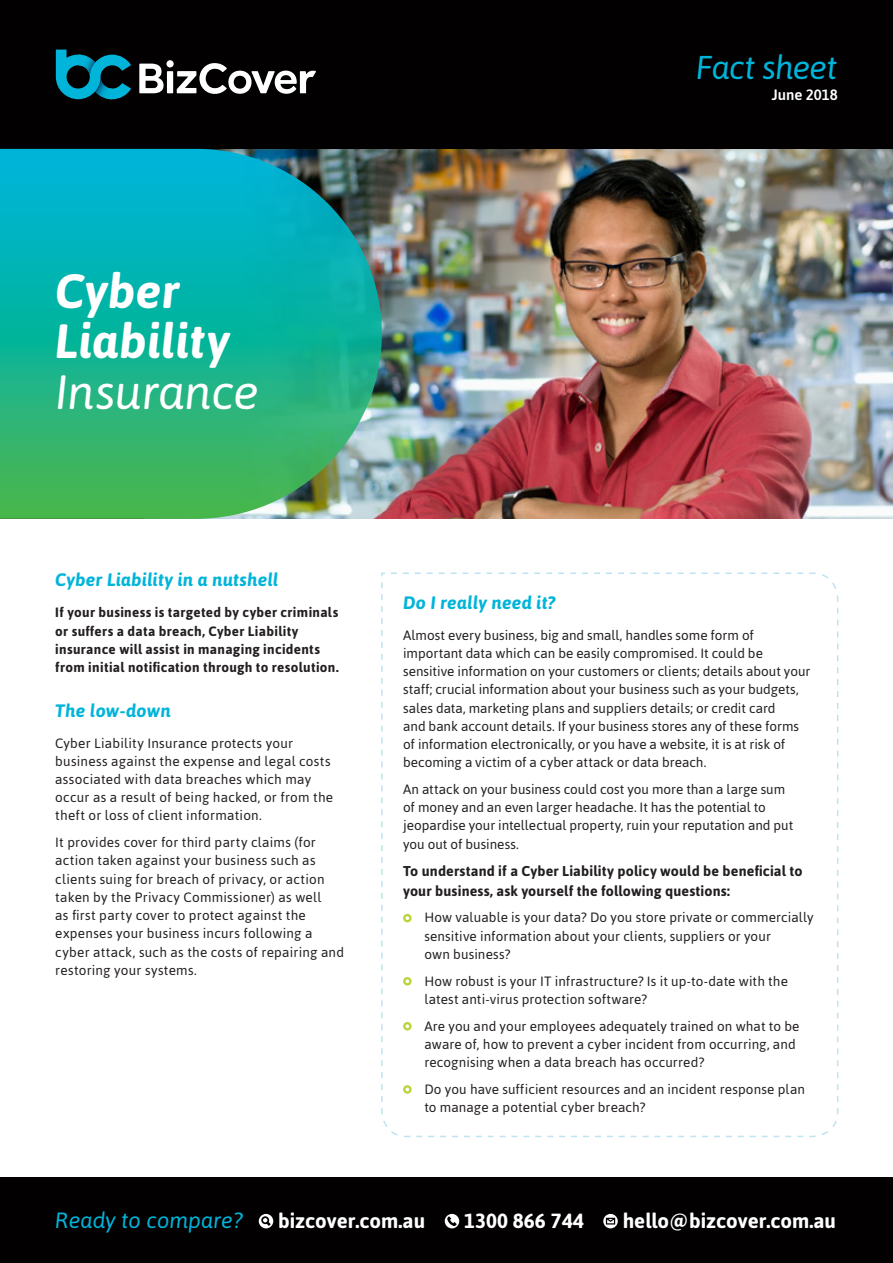
<style>
.page{position:relative;width:893px;height:1263px;background:#fff}
.page>*{position:absolute;margin:0;border:0;box-sizing:border-box;transform-origin:0 0}
.t1{font:italic 700 48px/50.4px "Asap";letter-spacing:.015em;color:#fff}
.t2{font:italic 48px "Asap";letter-spacing:-.01em;color:#fff}
.t3{font:italic 33px "Asap";letter-spacing:-.03em;color:#00b4da}
.t4{font:italic 22.05px "Asap";color:#00b4da}
.t5{font:700 20.55px "Asap";color:#fff}
.t6{font:italic 700 18px "Asap";letter-spacing:.015em;color:#00b4da}
.t7{font:500 15px "Asap";letter-spacing:-.005em;color:#fff}
.t8{font:700 14.25px/19.2px "Asap";letter-spacing:.01em;color:#231f20}
.t9{font:13.5px/18.3px "Asap";letter-spacing:.005em;color:#231f20}
.t10{font:700 13.5px/18.3px "Asap";letter-spacing:.025em;color:#231f20}
</style>
<div class="page">
<img style="left:382px;top:149px;width:511px;height:370px">
<div style="left:0;top:0;width:893px;height:149px;background:#020000"></div>
<svg style="left:139px;top:60px;width:177px;height:34px"></svg>
<svg style="left:56px;top:50px;width:75px;height:49px"></svg>
<div style="left:0;top:1178px;width:893px;height:85px;background:#020000"></div>
<svg style="left:259px;top:1214px;width:14px;height:14px"></svg>
<svg style="left:445px;top:1214px;width:14px;height:14px"></svg>
<svg style="left:603px;top:1214px;width:15px;height:14px"></svg>
<svg style="left:0;top:149px;width:382px;height:370px;background:#1faf95"></svg>
<svg style="left:381px;top:572px;width:458px;height:566px"></svg>
<svg style="left:403px;top:914px;width:9px;height:8px"></svg>
<svg style="left:403px;top:977px;width:9px;height:8px"></svg>
<svg style="left:403px;top:1022px;width:9px;height:8px"></svg>
<svg style="left:403px;top:1085px;width:9px;height:9px"></svg>
<h2 class="t3" style="left:696px;top:46px;width:143px">Fact sheet</h2>
<p class="t7" style="left:772px;top:84px;width:67px">June 2018</p>
<h1 class="t1" style="left:55px;top:264px;width:176px">Cyber<br>Liability</h1>
<h1 class="t2" style="left:55px;top:360px;width:206px">Insurance</h1>
<h3 class="t6" style="left:55px;top:568px;width:225px">Cyber Liability in a nutshell</h3>
<p class="t10" style="left:55px;top:603px;width:285px">If your business is targeted by cyber criminals or suffers a data breach, Cyber Liability insurance will assist in managing incidents from initial notification through to resolution.</p>
<h3 class="t6" style="left:55px;top:698px;width:117px">The low-down</h3>
<p class="t9" style="left:55px;top:733px;width:279px">Cyber Liability Insurance protects your business against the expense and legal costs associated with data breaches which may occur as a result of being hacked, or from the theft or loss of client information.</p>
<p class="t9" style="left:55px;top:833px;width:290px">It provides cover for third party claims (for action taken against your business such as clients suing for breach of privacy, or action taken by the Privacy Commissioner) as well<br>as first party cover to protect against the expenses your business incurs following a cyber attack, such as the costs of repairing and restoring your systems.</p>
<h3 class="t6" style="left:403px;top:590px;width:154px">Do I really need it?</h3>
<p class="t9" style="left:403px;top:625px;width:409px">Almost every business, big and small, handles some form of important data which can be easily compromised. It could be sensitive information on your customers or clients; details about your staff; crucial information about your business such as your budgets, sales data, marketing plans and suppliers details; or credit card<br>and bank account details. If your business stores any of these forms of information electronically, or you have a website, it is at risk of becoming a victim of a cyber attack or data breach.</p>
<p class="t9" style="left:403px;top:780px;width:392px">An attack on your business could cost you more than a large sum of money and an even larger headache. It has the potential to jeopardise your intellectual property, ruin your reputation and put you out of business.</p>
<p class="t8" style="left:403px;top:861px;width:401px">To understand if a Cyber Liability policy would be beneficial to your business, ask yourself the following questions:</p>
<p class="t9" style="left:424px;top:908px;width:391px">How valuable is your data? Do you store private or commercially sensitive information about your clients, suppliers or your<br>own business?</p>
<p class="t9" style="left:424px;top:971px;width:365px">How robust is your IT infrastructure? Is it up-to-date with the latest anti-virus protection software?</p>
<p class="t9" style="left:424px;top:1016px;width:377px">Are you and your employees adequately trained on what to be aware of, how to prevent a cyber incident from occurring, and recognising when a data breach has occurred?</p>
<p class="t9" style="left:424px;top:1079px;width:382px">Do you have sufficient resources and an incident response plan to manage a potential cyber breach?</p>
<h3 class="t4" style="left:55px;top:1206px;width:189px">Ready to compare?</h3>
<h3 class="t5" style="left:278px;top:1207px;width:148px">bizcover.com.au</h3>
<h3 class="t5" style="left:464px;top:1207px;width:121px">1300 866 744</h3>
<h3 class="t5" style="left:623px;top:1207px;width:215px">hello@bizcover.com.au</h3>
</div>
